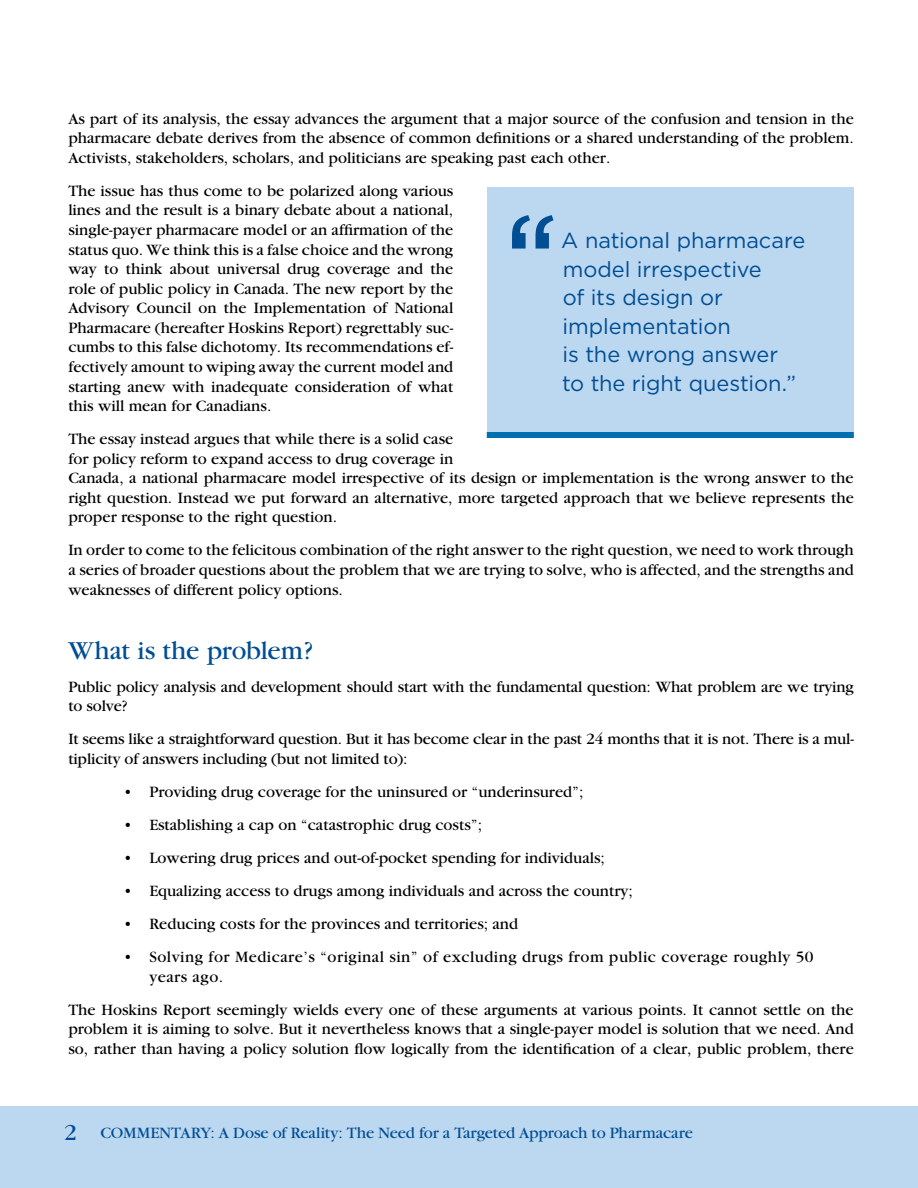
<style>
.page{position:relative;width:918px;height:1188px;background:#fff}
.page>*{position:absolute;margin:0;border:0;box-sizing:border-box;transform-origin:0 0}
.t1{font:27px "Garamond";letter-spacing:-.005em;color:#004e93}
.t2{font:21.75px/28.5px "Gotham";letter-spacing:-.005em;color:#004e93}
.t3{font:16.5px/19.5px "Garamond";color:#000;text-align:justify}
.t4{font:16.5px/19.5px "Garamond";letter-spacing:.03em;color:#000}
.t5{font:16.5px "Garamond";letter-spacing:-.01em;color:#004e93}
.s1{font-size:24px}
</style>
<div class="page">
<div style="left:0;top:1106px;width:918px;height:82px;background:#bcd7f0"></div>
<div style="left:487px;top:188px;width:367px;height:250px;background:#bcd7f0"></div>
<svg style="left:512px;top:215px;width:42px;height:34px"></svg>
<div style="left:487px;top:432px;width:367px;height:6px;background:#006faf"></div>
<p class="t3" style="left:68px;top:109px;width:787px">As part of its analysis, the essay advances the argument that a major source of the confusion and tension in the pharmacare debate derives from the absence of common definitions or a shared understanding of the problem.<br>Activists, stakeholders, scholars, and politicians are speaking past each other.</p>
<p class="t3" style="left:68px;top:181px;width:386px">The issue has thus come to be polarized along various lines and the result is a binary debate about a national, single-payer pharmacare model or an affirmation of the status quo. We think this is a false choice and the wrong way to think about universal drug coverage and the role of public policy in Canada. The new report by the Advisory Council on the Implementation of National Pharmacare (hereafter Hoskins Report) regrettably suc&shy;cumbs to this false dichotomy. Its recommendations ef&shy;fectively amount to wiping away the current model and starting anew with inadequate consideration of what this will mean for Canadians.</p>
<p class="t3" style="left:68px;top:429px;width:787px;text-align:left">The essay instead argues that while there is a solid case<br>for policy reform to expand access to drug coverage in<br>Canada, a national pharmacare model irrespective of its design or implementation is the wrong answer to the right question. Instead we put forward an alternative, more targeted approach that we believe represents the proper response to the right question.</p>
<p class="t3" style="left:68px;top:541px;width:787px">In order to come to the felicitous combination of the right answer to the right question, we need to work through a series of broader questions about the problem that we are trying to solve, who is affected, and the strengths and weaknesses of different policy options.</p>
<h2 class="t2" style="left:561px;top:226px;width:246px">A national pharmacare model irrespective<br>of its design or implementation<br>is the wrong answer<br>to the right question.”</h2>
<h1 class="t1" style="left:68px;top:636px;width:247px">What is the problem?</h1>
<p class="t3" style="left:68px;top:677px;width:787px">Public policy analysis and development should start with the fundamental question: What problem are we trying to solve?</p>
<p class="t3" style="left:68px;top:730px;width:787px">It seems like a straightforward question. But it has become clear in the past 24 months that it is not. There is a mul&shy;tiplicity of answers including (but not limited to):</p>
<p class="t3" style="left:124px;top:782px;width:461px">• Providing drug coverage for the uninsured or “underinsured”;</p>
<p class="t3" style="left:124px;top:815px;width:360px">• Establishing a cap on “catastrophic drug costs”;</p>
<p class="t3" style="left:124px;top:848px;width:483px">• Lowering drug prices and out-of-pocket spending for individuals;</p>
<p class="t3" style="left:124px;top:881px;width:510px">• Equalizing access to drugs among individuals and across the country;</p>
<p class="t3" style="left:124px;top:914px;width:396px">• Reducing costs for the provinces and territories; and</p>
<p class="t4" style="left:149px;top:948px;width:666px;text-indent:-25px">• Solving for Medicare’s “original sin” of excluding drugs from public coverage roughly 50 years ago.</p>
<p class="t3" style="left:68px;top:1000px;width:787px">The Hoskins Report seemingly wields every one of these arguments at various points. It cannot settle on the problem it is aiming to solve. But it nevertheless knows that a single-payer model is solution that we need. And so, rather than having a policy solution flow logically from the identification of a clear, public problem, there</p>
<p class="t5" style="left:64px;top:1125px;width:630px"><span class="s1">2</span> COMMENTARY: A Dose of Reality: The Need for a Targeted Approach to Pharmacare</p>
</div>
